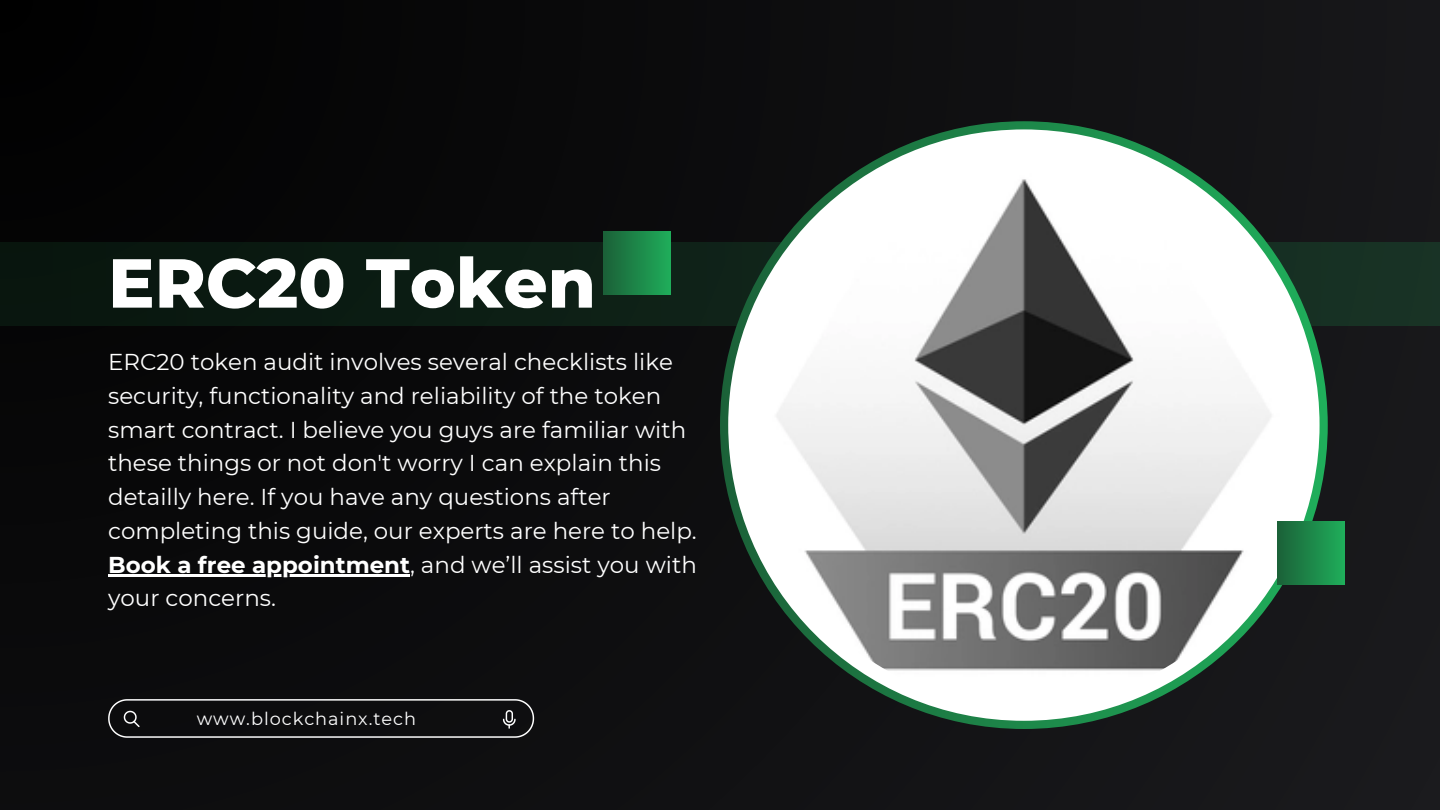
<style>
.page{position:relative;width:1440px;height:810px;background:#fff}
.page>*{position:absolute;margin:0;border:0;box-sizing:border-box;transform-origin:0 0}
.t1{font:800 69.2px "Montserrat";color:#fff}
.t2{font:22.9px/33.8px "Montserrat";color:#fff}
.t3{font:17.7px "Montserrat";letter-spacing:.055em;color:#fff}
.s1{font-weight:700}
</style>
<div class="page">
<div style="left:0;top:0;width:1440px;height:810px;background:linear-gradient(to right,#050506,#18181b)"></div>
<svg style="left:0;top:242px;width:1440px;height:83px;background:#0d1f15"></svg>
<svg style="left:720px;top:121px;width:608px;height:608px;background:#1d8347"></svg>
<div style="left:728px;top:129px;width:592px;height:592px;background:#fff;border-radius:50%"></div>
<img style="left:743px;top:144px;width:562px;height:562px;border-radius:50%">
<div style="left:604px;top:231px;width:67px;height:63px;background:linear-gradient(to right,#1b6138,#1fad5a)"></div>
<div style="left:1277px;top:521px;width:67px;height:63px;background:linear-gradient(to right,#1b6038,#1fad5a)"></div>
<svg style="left:108px;top:699px;width:426px;height:39px;background:#222223"></svg>
<hr style="left:108px;top:574px;width:302px;height:2px;background:#fff">
<h1 class="t1" style="left:108px;top:241px;width:489px">ERC20 Token</h1>
<h2 class="t2" style="left:108px;top:345px;width:590px">ERC20 token audit involves several checklists like security, functionality and reliability of the token smart contract. I believe you guys are familiar with these things or not don't worry I can explain this detailly here. If you have any questions after completing this guide, our experts are here to help.</h2>
<p class="t2" style="left:108px;top:548px;width:590px"><span class="s1">Book a free appointment</span>, and we’ll assist you with your concerns.</p>
<p class="t3" style="left:197px;top:708px;width:221px">www.blockchainx.tech</p>
</div>
